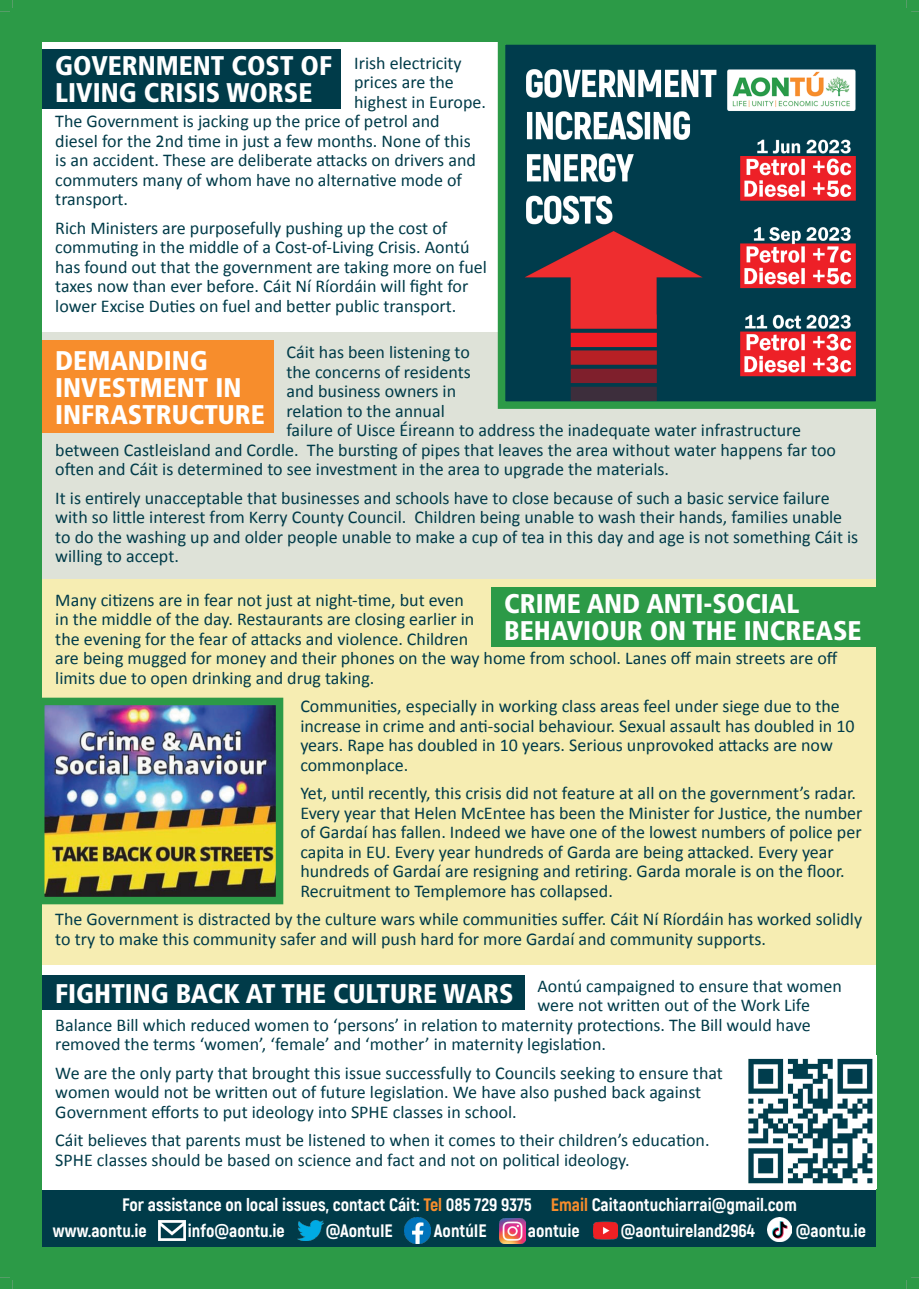
<style>
.page{position:relative;width:919px;height:1289px;background:#fff}
.page>*{position:absolute;margin:0;border:0;box-sizing:border-box;transform-origin:0 0}
.t1{font:900 condensed 27px/27px "Frutiger";color:#fff}
.t2{font:18px/19.5px "Calibri";color:#003b49}
.t3{font:800 18px/25.5px "Akrobat";color:#fff}
.s1{color:#f78d2c}
</style>
<div class="page">
<div style="left:0;top:0;width:918px;height:1288px;background:#2c9a47"></div>
<div style="left:43px;top:43px;width:833px;height:289px;background:#fff"></div>
<div style="left:43px;top:965px;width:833px;height:225px;background:#fff"></div>
<div style="left:43px;top:332px;width:833px;height:247px;background:#dee2d8"></div>
<div style="left:43px;top:49px;width:298px;height:59px;background:#003b49"></div>
<div style="left:43px;top:975px;width:481px;height:34px;background:#003b49"></div>
<div style="left:43px;top:340px;width:231px;height:92px;background:#f78d2c"></div>
<img style="left:748px;top:1058px;width:125px;height:126px">
<div style="left:43px;top:1190px;width:833px;height:56px;background:#003b49"></div>
<img style="left:158px;top:1220px;width:27px;height:20px">
<img style="left:767px;top:1217px;width:24px;height:24px">
<img style="left:593px;top:1221px;width:24px;height:19px">
<img style="left:298px;top:1220px;width:25px;height:20px">
<img style="left:404px;top:1217px;width:26px;height:26px">
<img style="left:499px;top:1218px;width:26px;height:25px">
<img style="left:506px;top:46px;width:368px;height:354px">
<div style="left:497px;top:37px;width:386px;height:372px;border:8px solid #2c9a47"></div>
<div style="left:43px;top:579px;width:833px;height:386px;background:#f6edb2"></div>
<div style="left:491px;top:587px;width:385px;height:59px;background:#2c9a47"></div>
<img style="left:46px;top:706px;width:228px;height:189px">
<div style="left:37px;top:697px;width:246px;height:207px;border:8px solid #2c9a47"></div>
<h1 class="t1" style="left:55px;top:52px;width:278px">GOVERNMENT COST OF<br>LIVING CRISIS WORSE</h1>
<p class="t2" style="left:354px;top:53px;width:109px">Irish electricity</p>
<p class="t2" style="left:354px;top:73px;width:101px">prices are the</p>
<p class="t2" style="left:354px;top:92px;width:133px">highest in Europe.</p>
<p class="t2" style="left:55px;top:112px;width:386px">The Government is jacking up the price of petrol and</p>
<p class="t2" style="left:55px;top:131px;width:417px">diesel for the 2nd time in just a few months. None of this</p>
<p class="t2" style="left:55px;top:151px;width:422px">is an accident. These are deliberate attacks on drivers and</p>
<p class="t2" style="left:55px;top:170px;width:408px">commuters many of whom have no alternative mode of</p>
<p class="t2" style="left:55px;top:190px;width:74px">transport.</p>
<p class="t2" style="left:55px;top:218px;width:433px">Rich Ministers are purposefully pushing up the cost of commuting in the middle of a Cost-of-Living Crisis. Aontú has found out that the government are taking more on fuel taxes now than ever before. Cáit Ní Ríordáin will fight for lower Excise Duties on fuel and better public transport.</p>
<p class="t2" style="left:286px;top:342px;width:185px">Cáit has been listening to</p>
<p class="t2" style="left:286px;top:362px;width:186px">the concerns of residents</p>
<p class="t2" style="left:286px;top:381px;width:171px">and business owners in</p>
<p class="t2" style="left:286px;top:401px;width:160px">relation to the annual</p>
<p class="t2" style="left:286px;top:420px;width:516px">failure of Uisce Éireann to address the inadequate water infrastructure</p>
<p class="t2" style="left:55px;top:440px;width:782px">between Castleisland and Cordle. The bursting of pipes that leaves the area without water happens far too</p>
<p class="t2" style="left:55px;top:459px;width:615px">often and Cáit is determined to see investment in the area to upgrade the materials.</p>
<p class="t2" style="left:55px;top:488px;width:804px">It is entirely unacceptable that businesses and schools have to close because of such a basic service failure with so little interest from Kerry County Council. Children being unable to wash their hands, families unable to do the washing up and older people unable to make a cup of tea in this day and age is not something Cáit is willing to accept.</p>
<h1 class="t1" style="left:55px;top:346px;width:211px">DEMANDING<br>INVESTMENT IN<br>INFRASTRUCTURE</h1>
<p class="t2" style="left:55px;top:590px;width:783px">Many citizens are in fear not just at night-time, but even<br>in the middle of the day. Restaurants are closing earlier in<br>the evening for the fear of attacks and violence. Children<br>are being mugged for money and their phones on the way home from school. Lanes off main streets are off limits due to open drinking and drug taking.</p>
<p class="t2" style="left:300px;top:696px;width:555px">Communities, especially in working class areas feel under siege due to the increase in crime and anti-social behaviour. Sexual assault has doubled in 10 years. Rape has doubled in 10 years. Serious unprovoked attacks are now commonplace.</p>
<p class="t2" style="left:300px;top:783px;width:563px">Yet, until recently, this crisis did not feature at all on the government’s radar.<br>Every year that Helen McEntee has been the Minister for Justice, the number of Gardaí has fallen. Indeed we have one of the lowest numbers of police per capita in EU. Every year hundreds of Garda are being attacked. Every year hundreds of Gardaí are resigning and retiring. Garda morale is on the floor.<br>Recruitment to Templemore has collapsed.</p>
<p class="t2" style="left:55px;top:909px;width:808px">The Government is distracted by the culture wars while communities suffer. Cáit Ní Ríordáin has worked solidly to try to make this community safer and will push hard for more Gardaí and community supports.</p>
<h1 class="t1" style="left:504px;top:590px;width:359px">CRIME AND ANTI-SOCIAL<br>BEHAVIOUR ON THE INCREASE</h1>
<p class="t2" style="left:537px;top:975px;width:306px">Aontú campaigned to ensure that women</p>
<p class="t2" style="left:537px;top:995px;width:274px">were not written out of the Work Life</p>
<p class="t2" style="left:55px;top:1014px;width:756px">Balance Bill which reduced women to ‘persons’ in relation to maternity protections. The Bill would have</p>
<p class="t2" style="left:55px;top:1034px;width:552px">removed the terms ‘women’, ‘female’ and ‘mother’ in maternity legislation.</p>
<p class="t2" style="left:55px;top:1062px;width:669px">We are the only party that brought this issue successfully to Councils seeking to ensure that women would not be written out of future legislation. We have also pushed back against<br>Government efforts to put ideology into SPHE classes in school.</p>
<p class="t2" style="left:55px;top:1130px;width:655px">Cáit believes that parents must be listened to when it comes to their children’s education.<br>SPHE classes should be based on science and fact and not on political ideology.</p>
<h1 class="t1" style="left:55px;top:980px;width:460px">FIGHTING BACK AT THE CULTURE WARS</h1>
<p class="t3" style="left:53px;top:1192px;width:745px;text-indent:69px">For assistance on local issues, contact Cáit: <span class="s1">Tel</span> 085 729 9375 <span class="s1">Email</span> Caitaontuchiarrai@gmail.com www.aontu.ie</p>
<p class="t3" style="left:188px;top:1217px;width:98px">info@aontu.ie</p>
<p class="t3" style="left:325px;top:1217px;width:69px">@AontuIE</p>
<p class="t3" style="left:434px;top:1217px;width:54px">AontúIE</p>
<p class="t3" style="left:528px;top:1217px;width:53px">aontuie</p>
<p class="t3" style="left:620px;top:1217px;width:136px">@aontuireland2964</p>
<p class="t3" style="left:795px;top:1217px;width:72px">@aontu.ie</p>
</div>
